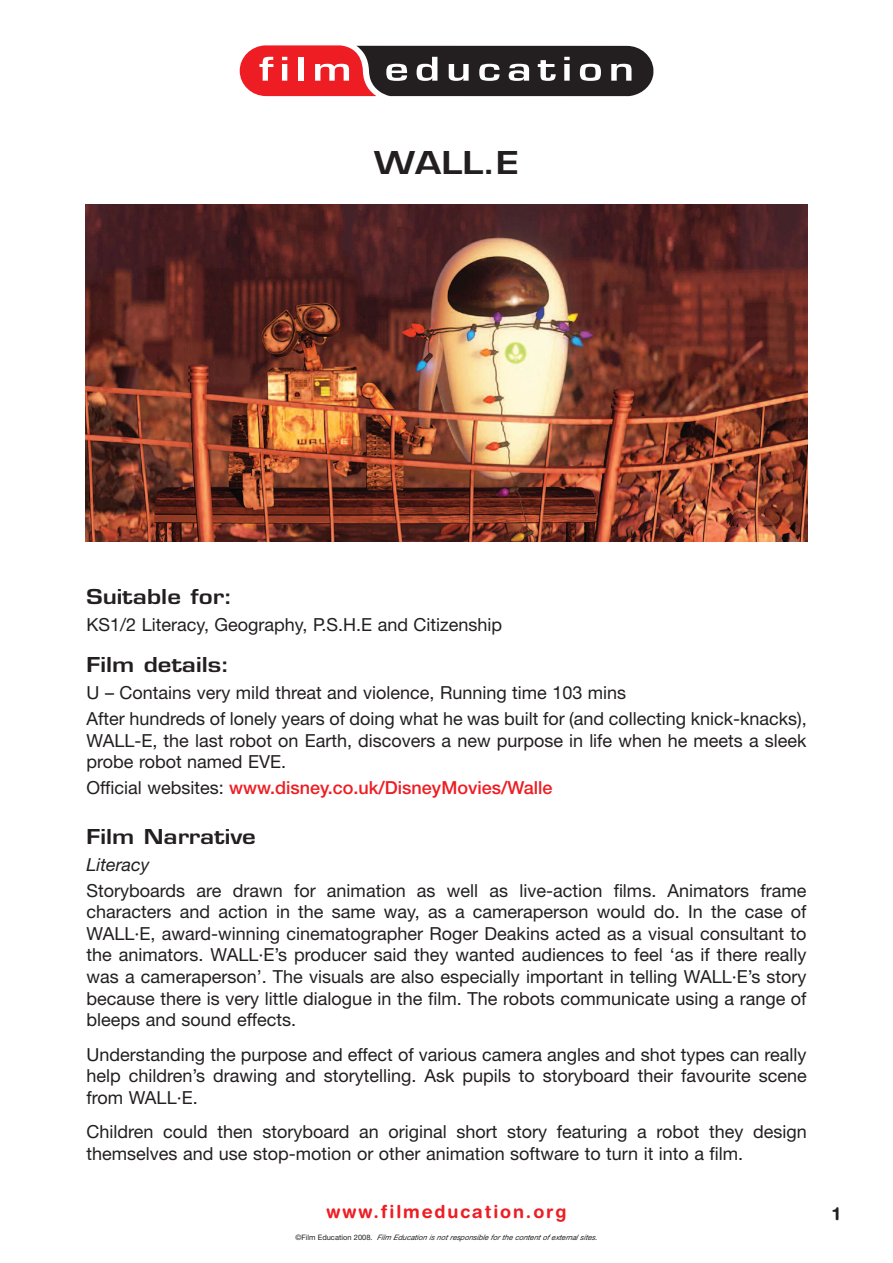
<style>
.page{position:relative;width:893px;height:1263px;background:#fff}
.page>*{position:absolute;margin:0;border:0;box-sizing:border-box;transform-origin:0 0}
.t1{font:700 34.5px "Eurose";color:#231f20}
.t2{font:700 22.5px "Eurose";color:#231f20}
.t3{font:18px/21.6px "Helvetica Neue";color:#231f20}
.t4{font:500 18px "Helvetica Neue";color:#ee1d23}
.t5{font:700 18px "Helvetica Rounded";letter-spacing:.105em;color:#ee1d23}
.t6{font:italic 18px "Helvetica Neue";color:#231f20}
.t7{font:700 18px "Helvetica Rounded";color:#231f20}
.t8{font:italic 7.5px "Helvetica Neue";color:#231f20}
.s1{font-weight:400;color:#231f20}
.s2{font-style:normal}
</style>
<div class="page">
<svg style="left:239px;top:45px;width:415px;height:52px;background:#7e4a4c"></svg>
<img style="left:85px;top:204px;width:723px;height:338px">
<h1 class="t1" style="left:374px;top:151px;width:146px">WALL.E</h1>
<p class="t2" style="left:87px;top:589px;width:147px">Suitable for:</p>
<p class="t3" style="left:87px;top:616px;width:417px">KS1/2 Literacy, Geography, P.S.H.E and Citizenship</p>
<p class="t2" style="left:87px;top:657px;width:145px">Film details:</p>
<p class="t3" style="left:87px;top:682px;width:722px;line-height:25.8px">U – Contains very mild threat and violence, Running time 103 mins<br>After hundreds of lonely years of doing what he was built for (and collecting knick-knacks),</p>
<p class="t3" style="left:87px;top:731px;width:721px">WALL-E, the last robot on Earth, discovers a new purpose in life when he meets a sleek probe robot named EVE.</p>
<p class="t4" style="left:87px;top:781px;width:467px"><span class="s1">Official websites:</span> www.disney.co.uk/DisneyMovies/Walle</p>
<p class="t2" style="left:87px;top:829px;width:171px">Film Narrative</p>
<p class="t6" style="left:87px;top:858px;width:64px">Literacy</p>
<p class="t3" style="left:87px;top:881px;width:722px;text-align:justify">Storyboards are drawn for animation as well as live-action films. Animators frame characters and action in the same way, as a cameraperson would do. In the case of WALL·E, award-winning cinematographer Roger Deakins acted as a visual consultant to the animators. WALL·E’s producer said they wanted audiences to feel ‘as if there really was a cameraperson’. The visuals are also especially important in telling WALL·E’s story because there is very little dialogue in the film. The robots communicate using a range of bleeps and sound effects.</p>
<p class="t3" style="left:87px;top:1045px;width:722px;text-align:justify">Understanding the purpose and effect of various camera angles and shot types can really help children’s drawing and storytelling. Ask pupils to storyboard their favourite scene from WALL·E.</p>
<p class="t3" style="left:87px;top:1123px;width:722px">Children could then storyboard an original short story featuring a robot they design themselves and use stop-motion or other animation software to turn it into a film.</p>
<p class="t5" style="left:327px;top:1205px;width:241px">www.filmeducation.org</p>
<p class="t8" style="left:295px;top:1235px;width:305px"><span class="s2">©Film Education 2008.</span> Film Education is not responsible for the content of external sites.</p>
<p class="t7" style="left:833px;top:1207px;width:9px">1</p>
</div>
